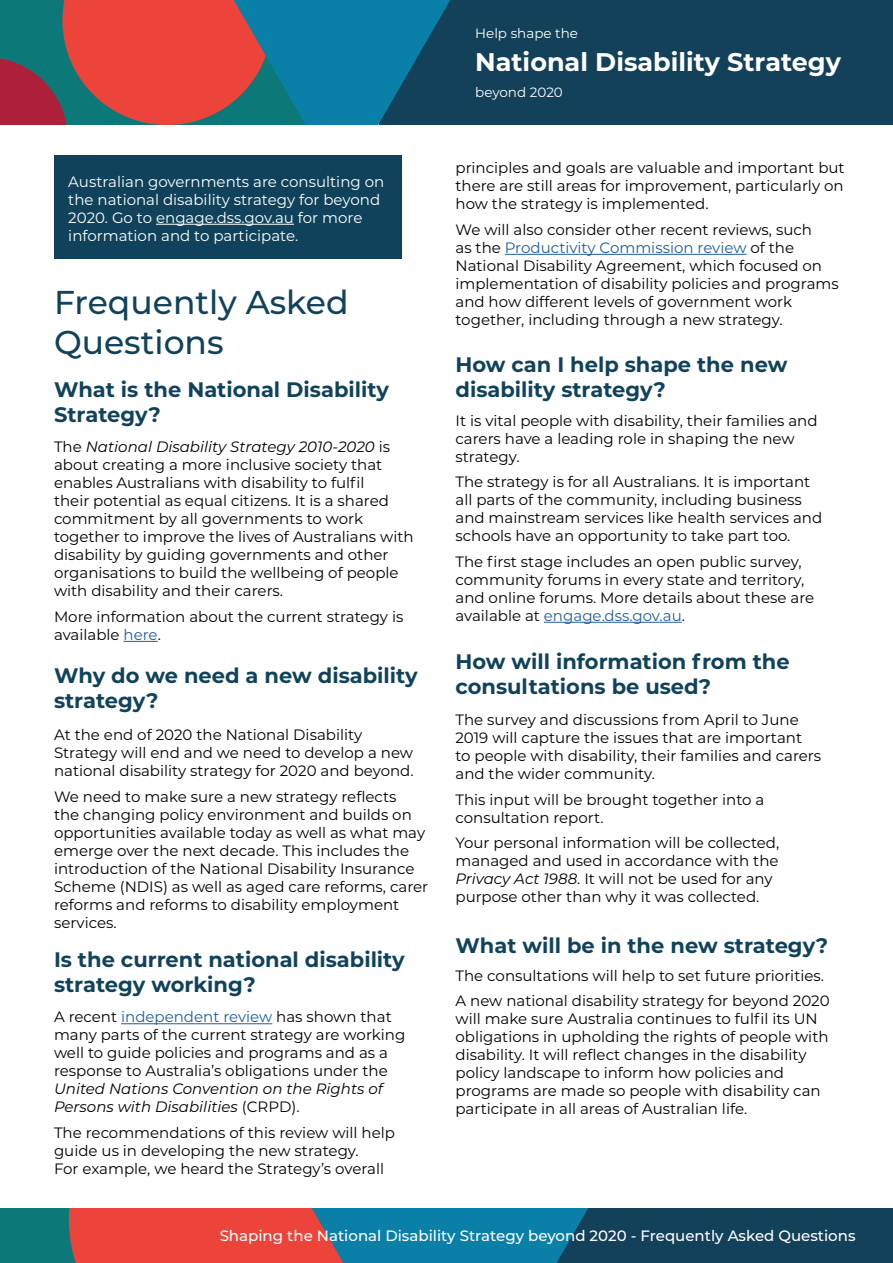
<style>
.page{position:relative;width:893px;height:1263px;background:#fff}
.page>*{position:absolute;margin:0;border:0;box-sizing:border-box;transform-origin:0 0}
.t1{font:500 33px/39.6px "Montserrat";color:#10435b}
.t2{font:700 25.5px "Montserrat";color:#fff}
.t3{font:700 21px/25.2px "Montserrat";color:#10435b}
.t4{font:15px/18px "Montserrat";color:#000}
.t5{font:15px/18px "Montserrat";color:#fff}
.t6{font:500 15px "Montserrat";color:#fff}
.t7{font:italic 15px/18px "Montserrat";color:#000}
.t8{font:13.5px "Montserrat";color:#fff}
.s1{font-style:italic}
.s2{color:#215e9e}
.s3{font-style:normal}
</style>
<div class="page">
<div style="left:0;top:1209px;width:491px;height:54px;background:#0c7978"></div>
<div style="left:501px;top:1209px;width:392px;height:54px;background:#14415a"></div>
<svg style="left:69px;top:1209px;width:519px;height:54px;background:#7a5f6f"></svg>
<div style="left:380px;top:0;width:513px;height:125px;background:#14415a"></div>
<svg style="left:0;top:0;width:450px;height:125px;background:#665e6b"></svg>
<div style="left:54px;top:155px;width:347px;height:104px;background:#10435b"></div>
<hr style="left:156px;top:224px;width:138px;height:1px;background:#fff">
<hr style="left:121px;top:1023px;width:151px;height:1px;background:#215e9e">
<hr style="left:124px;top:641px;width:34px;height:1px;background:#215e9e">
<hr style="left:544px;top:622px;width:138px;height:1px;background:#215e9e">
<hr style="left:505px;top:254px;width:241px;height:1px;background:#215e9e">
<p class="t5" style="left:68px;top:172px;width:317px">Australian governments are consulting on the national disability strategy for beyond 2020. Go to engage.dss.gov.au for more information and to participate.</p>
<h1 class="t1" style="left:54px;top:281px;width:296px">Frequently Asked<br>Questions</h1>
<h3 class="t3" style="left:54px;top:376px;width:336px">What is the National Disability<br>Strategy?</h3>
<p class="t4" style="left:54px;top:437px;width:361px">The <span class="s1">National Disability Strategy 2010-2020</span> is about creating a more inclusive society that enables Australians with disability to fulfil<br>their potential as equal citizens. It is a shared commitment by all governments to work together to improve the lives of Australians with disability by guiding governments and other organisations to build the wellbeing of people with disability and their carers.</p>
<p class="t4" style="left:54px;top:607px;width:351px">More information about the current strategy is available <span class="s2">here</span>.</p>
<h3 class="t3" style="left:54px;top:662px;width:365px">Why do we need a new disability strategy?</h3>
<p class="t4" style="left:54px;top:725px;width:361px">At the end of 2020 the National Disability<br>Strategy will end and we need to develop a new national disability strategy for 2020 and beyond.</p>
<p class="t4" style="left:54px;top:787px;width:376px">We need to make sure a new strategy reflects<br>the changing policy environment and builds on opportunities available today as well as what may emerge over the next decade. This includes the introduction of the National Disability Insurance Scheme (NDIS) as well as aged care reforms, carer reforms and reforms to disability employment services.</p>
<h3 class="t3" style="left:54px;top:946px;width:352px">Is the current national disability strategy working?</h3>
<p class="t4" style="left:54px;top:1007px;width:353px">A recent <span class="s2">independent review</span> has shown that many parts of the current strategy are working well to guide policies and programs and as a response to Australia’s obligations under the</p>
<p class="t7" style="left:54px;top:1079px;width:330px">United Nations Convention on the Rights of<br>Persons with Disabilities <span class="s3">(CRPD).</span></p>
<p class="t4" style="left:54px;top:1123px;width:343px">The recommendations of this review will help guide us in developing the new strategy.<br>For example, we heard the Strategy’s overall</p>
<p class="t8" style="left:475px;top:24px;width:104px">Help shape the</p>
<h2 class="t2" style="left:475px;top:43px;width:367px">National Disability Strategy</h2>
<p class="t8" style="left:475px;top:83px;width:89px">beyond 2020</p>
<p class="t4" style="left:455px;top:158px;width:391px;text-align:justify">principles and goals are valuable and important but there are still areas for improvement, particularly on how the strategy is implemented.</p>
<p class="t4" style="left:455px;top:220px;width:385px">We will also consider other recent reviews, such<br>as the <span class="s2">Productivity Commission review</span> of the National Disability Agreement, which focused on implementation of disability policies and programs and how different levels of government work together, including through a new strategy.</p>
<h3 class="t3" style="left:455px;top:351px;width:333px">How can I help shape the new disability strategy?</h3>
<p class="t4" style="left:455px;top:411px;width:364px">It is vital people with disability, their families and carers have a leading role in shaping the new strategy.</p>
<p class="t4" style="left:455px;top:472px;width:368px">The strategy is for all Australians. It is important all parts of the community, including business and mainstream services like health services and schools have an opportunity to take part too.</p>
<p class="t4" style="left:455px;top:552px;width:360px">The first stage includes an open public survey, community forums in every state and territory, and online forums. More details about these are available at <span class="s2">engage.dss.gov.au</span>.</p>
<h3 class="t3" style="left:455px;top:648px;width:336px">How will information from the consultations be used?</h3>
<p class="t4" style="left:455px;top:710px;width:367px">The survey and discussions from April to June 2019 will capture the issues that are important<br>to people with disability, their families and carers and the wider community.</p>
<p class="t4" style="left:455px;top:790px;width:310px">This input will be brought together into a consultation report.</p>
<p class="t4" style="left:455px;top:833px;width:325px">Your personal information will be collected, managed and used in accordance with the <span class="s1">Privacy Act 1988</span>. It will not be used for any purpose other than why it was collected.</p>
<h3 class="t3" style="left:455px;top:932px;width:374px">What will be in the new strategy?</h3>
<p class="t4" style="left:455px;top:962px;width:376px;line-height:25.5px">The consultations will help to set future priorities.<br>A new national disability strategy for beyond 2020</p>
<p class="t4" style="left:455px;top:1009px;width:375px">will make sure Australia continues to fulfil its UN obligations in upholding the rights of people with disability. It will reflect changes in the disability policy landscape to inform how policies and programs are made so people with disability can participate in all areas of Australian life.</p>
<p class="t6" style="left:220px;top:1225px;width:637px">Shaping the National Disability Strategy beyond 2020 - Frequently Asked Questions</p>
</div>
